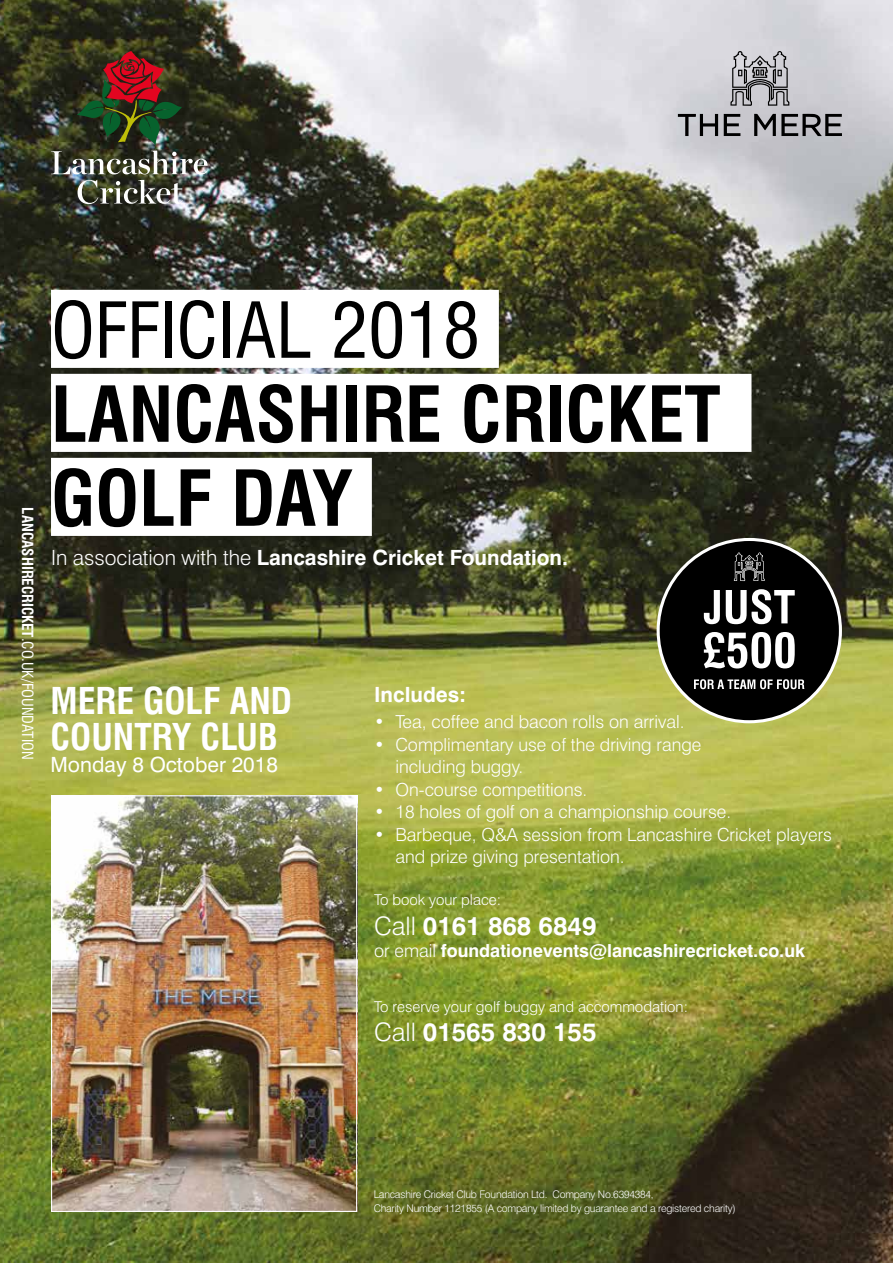
<style>
.page{position:relative;width:893px;height:1263px;background:#fff}
.page>*{position:absolute;margin:0;border:0;box-sizing:border-box;transform-origin:0 0}
.t1{font:700 condensed 75px/84px "Swiss 721 BT";color:#000}
.t2{font:condensed 75px "Swiss 721 BT";color:#000}
.t3{font:700 condensed 36px/36px "Swiss 721 BT";color:#fff}
.t4{font:700 25.5px "Swiss 721 BT";color:#fff}
.t5{font:700 21px "Swiss 721 BT";color:#fff}
.t6{font:21px "Swiss 721 BT";color:#fff}
.t7{font:300 18px/22.5px "Swiss 721 BT";color:#fff}
.t8{font:700 18px "Swiss 721 BT";color:#fff}
.t9{font:300 15px "Swiss 721 BT";color:#fff}
.t10{font:700 condensed 15px "Swiss 721 BT";color:#fff}
.t11{font:300 10.5px/13.5px "Swiss 721 BT";letter-spacing:-.02em;color:#fff}
.s1{font-weight:400}
.s2{font-weight:300}
</style>
<div class="page">
<img style="left:0;top:0;width:893px;height:1263px">
<img style="left:53px;top:797px;width:302px;height:413px">
<div style="left:51px;top:795px;width:306px;height:417px;border:1px solid #fff"></div>
<div style="left:658px;top:539px;width:182px;height:183px;background:#000;border-radius:50%"></div>
<svg style="left:704px;top:632px;width:91px;height:36px"></svg>
<svg style="left:704px;top:589px;width:91px;height:35px"></svg>
<svg style="left:734px;top:552px;width:31px;height:29px"></svg>
<div style="left:51px;top:290px;width:448px;height:78px;background:#fff"></div>
<div style="left:51px;top:374px;width:700px;height:78px;background:#fff"></div>
<div style="left:51px;top:458px;width:321px;height:78px;background:#fff"></div>
<svg style="left:754px;top:114px;width:88px;height:22px;background:#747477"></svg>
<svg style="left:724px;top:114px;width:16px;height:22px"></svg>
<svg style="left:678px;top:114px;width:40px;height:22px"></svg>
<svg style="left:730px;top:51px;width:59px;height:55px;background:#9b9a9f"></svg>
<img style="left:51px;top:51px;width:157px;height:123px">
<svg style="left:78px;top:180px;width:105px;height:24px"></svg>
<svg style="left:694px;top:679px;width:111px;height:10px"></svg>
<p class="t10" style="left:36px;top:507px;width:253px;rotate:90deg">LANCASHIRECRICKET<span class="s1">.CO.UK/FOUNDATION</span></p>
<h1 class="t2" style="left:51px;top:286px;width:431px">OFFICIAL 2018</h1>
<h1 class="t1" style="left:51px;top:373px;width:671px">LANCASHIRE CRICKET<br>GOLF DAY</h1>
<p class="t5" style="left:51px;top:545px;width:519px"><span class="s2">In association with the</span> Lancashire Cricket Foundation.</p>
<h2 class="t3" style="left:51px;top:682px;width:243px">MERE GOLF AND<br>COUNTRY CLUB</h2>
<p class="t6" style="left:51px;top:752px;width:229px">Monday 8 October 2018</p>
<p class="t5" style="left:374px;top:681px;width:93px">Includes:</p>
<p class="t7" style="left:374px;top:710px;width:312px">• Tea, coffee and bacon rolls on arrival.</p>
<p class="t7" style="left:395px;top:733px;width:307px;text-indent:-21px">• Complimentary use of the driving range including buggy.</p>
<p class="t7" style="left:374px;top:778px;width:215px">• On-course competitions.</p>
<p class="t7" style="left:374px;top:800px;width:359px">• 18 holes of golf on a championship course.</p>
<p class="t7" style="left:395px;top:823px;width:438px;text-indent:-21px">• Barbeque, Q&amp;A session from Lancashire Cricket players and prize giving presentation.</p>
<p class="t9" style="left:374px;top:890px;width:128px">To book your place:</p>
<h3 class="t4" style="left:374px;top:910px;width:224px"><span class="s2">Call</span> 0161 868 6849</h3>
<p class="t8" style="left:374px;top:939px;width:432px"><span class="s2">or email</span> foundationevents@lancashirecricket.co.uk</p>
<p class="t9" style="left:374px;top:997px;width:315px">To reserve your golf buggy and accommodation:</p>
<h3 class="t4" style="left:374px;top:1016px;width:224px"><span class="s2">Call</span> 01565 830 155</h3>
<p class="t11" style="left:374px;top:1188px;width:363px">Lancashire Cricket Club Foundation Ltd. Company No.6394384,<br>Charity Number 1121855 (A company limited by guarantee and a registered charity)</p>
</div>
